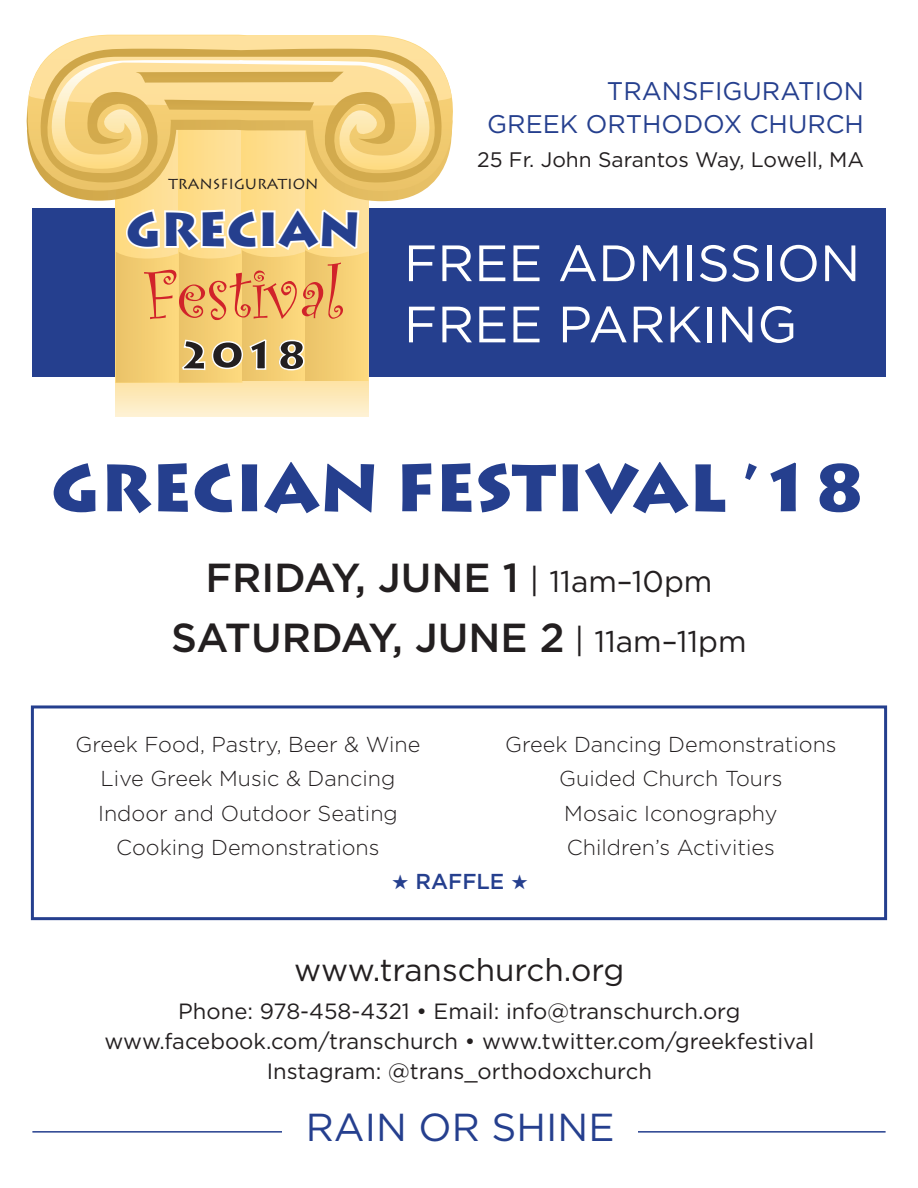
<style>
.page{position:relative;width:918px;height:1188px;background:#fff}
.page>*{position:absolute;margin:0;border:0;box-sizing:border-box;transform-origin:0 0}
.t1{font:73.05px "Curlz";color:#d1232a}
.t2{font:900 66px "Lithos Pro";color:#253f8e}
.t3{font:51px "Gotham";color:#fff}
.t4{font:900 47.25px "Lithos Pro";color:#253f8e}
.t5{font:500 40.5px "Gotham";color:#231f20}
.t6{font:900 39.3px "Lithos Pro";color:#231f20}
.t7{font:39px "Gotham";color:#253f8e}
.t8{font:31.5px "Gotham";color:#231f20}
.t9{font:25.5px "Gotham";color:#253f8e}
.t10{font:22.05px/30px "Gotham";color:#231f20;text-align:center}
.t11{font:300 21.6px/34.5px "Gotham";color:#231f20;text-align:center}
.t12{font:500 21.6px "Gotham";color:#253f8e}
.t13{font:21px "Gotham";color:#231f20}
.t14{font:14.55px "Lithos Pro";color:#231f20}
.s1{font-weight:400;font-size:33px}
.s2{font-weight:400;font-size:30px}
</style>
<div class="page">
<div style="left:31px;top:705px;width:856px;height:215px;border:3px solid #253f8e"></div>
<hr style="left:32px;top:1131px;width:854px;height:2px;background:#253f8e">
<div style="left:32px;top:209px;width:854px;height:168px;background:#253f8e"></div>
<svg style="left:116px;top:383px;width:252px;height:33px;background:#fdeabd"></svg>
<div style="left:116px;top:93px;width:63px;height:290px;background:linear-gradient(to right,#feda7f,#fee19e)"></div>
<div style="left:179px;top:93px;width:63px;height:290px;background:linear-gradient(to right,#feda7f,#fee19e)"></div>
<div style="left:242px;top:91px;width:63px;height:290px;background:linear-gradient(to right,#feda7f,#fee19e)"></div>
<div style="left:305px;top:91px;width:63px;height:290px;background:linear-gradient(to right,#feda7f,#fee19e)"></div>
<svg style="left:58px;top:191px;width:365px;height:10px;background:#f3d285"></svg>
<svg style="left:37px;top:171px;width:396px;height:20px;background:#f1cf7e"></svg>
<svg style="left:38px;top:171px;width:404px;height:12px;background:#ebc772"></svg>
<svg style="left:26px;top:35px;width:427px;height:136px;background:#f1d187"></svg>
<svg style="left:116px;top:207px;width:252px;height:176px;background:#f6d587"></svg>
<div style="left:282px;top:1108px;width:356px;height:54px;background:#fff"></div>
<p class="t14" style="left:168px;top:176px;width:151px">TRANSFIGURATION</p>
<p class="t4" style="left:126px;top:200px;width:236px">GRECIAN</p>
<p class="t1" style="left:144px;top:242px;width:200px">Festival</p>
<p class="t6" style="left:179px;top:331px;width:130px">2018</p>
<p class="t9" style="left:607px;top:74px;width:259px">TRANSFIGURATION</p>
<p class="t9" style="left:487px;top:107px;width:378px">GREEK ORTHODOX CHURCH</p>
<p class="t13" style="left:477px;top:146px;width:388px">25 Fr. John Sarantos Way, Lowell, MA</p>
<p class="t3" style="left:404px;top:230px;width:458px">FREE ADMISSION</p>
<p class="t3" style="left:404px;top:292px;width:395px">FREE PARKING</p>
<p class="t2" style="left:51px;top:447px;width:817px">GRECIAN FESTIVAL ’18</p>
<p class="t5" style="left:205px;top:551px;width:509px">FRIDAY, JUNE 1 <span class="s1">|</span> <span class="s2">11am–10pm</span></p>
<p class="t5" style="left:171px;top:611px;width:577px">SATURDAY, JUNE 2 <span class="s1">|</span> <span class="s2">11am–11pm</span></p>
<p class="t11" style="left:76px;top:726px;width:346px">Greek Food, Pastry, Beer &amp; Wine</p>
<p class="t11" style="left:101px;top:761px;width:296px">Live Greek Music &amp; Dancing</p>
<p class="t11" style="left:98px;top:795px;width:301px">Indoor and Outdoor Seating</p>
<p class="t11" style="left:116px;top:830px;width:265px">Cooking Demonstrations</p>
<p class="t11" style="left:505px;top:726px;width:333px">Greek Dancing Demonstrations<br>Guided Church Tours</p>
<p class="t11" style="left:564px;top:795px;width:215px">Mosaic Iconography</p>
<p class="t11" style="left:567px;top:830px;width:209px">Children’s Activities</p>
<p class="t12" style="left:416px;top:867px;width:90px">RAFFLE</p>
<p class="t8" style="left:294px;top:950px;width:332px">www.transchurch.org</p>
<p class="t10" style="left:178px;top:995px;width:564px">Phone: 978-458-4321 • Email: info@transchurch.org</p>
<p class="t10" style="left:104px;top:1025px;width:711px">www.facebook.com/transchurch • www.twitter.com/greekfestival<br>Instagram: @trans_orthodoxchurch</p>
<p class="t7" style="left:306px;top:1102px;width:310px">RAIN OR SHINE</p>
</div>
